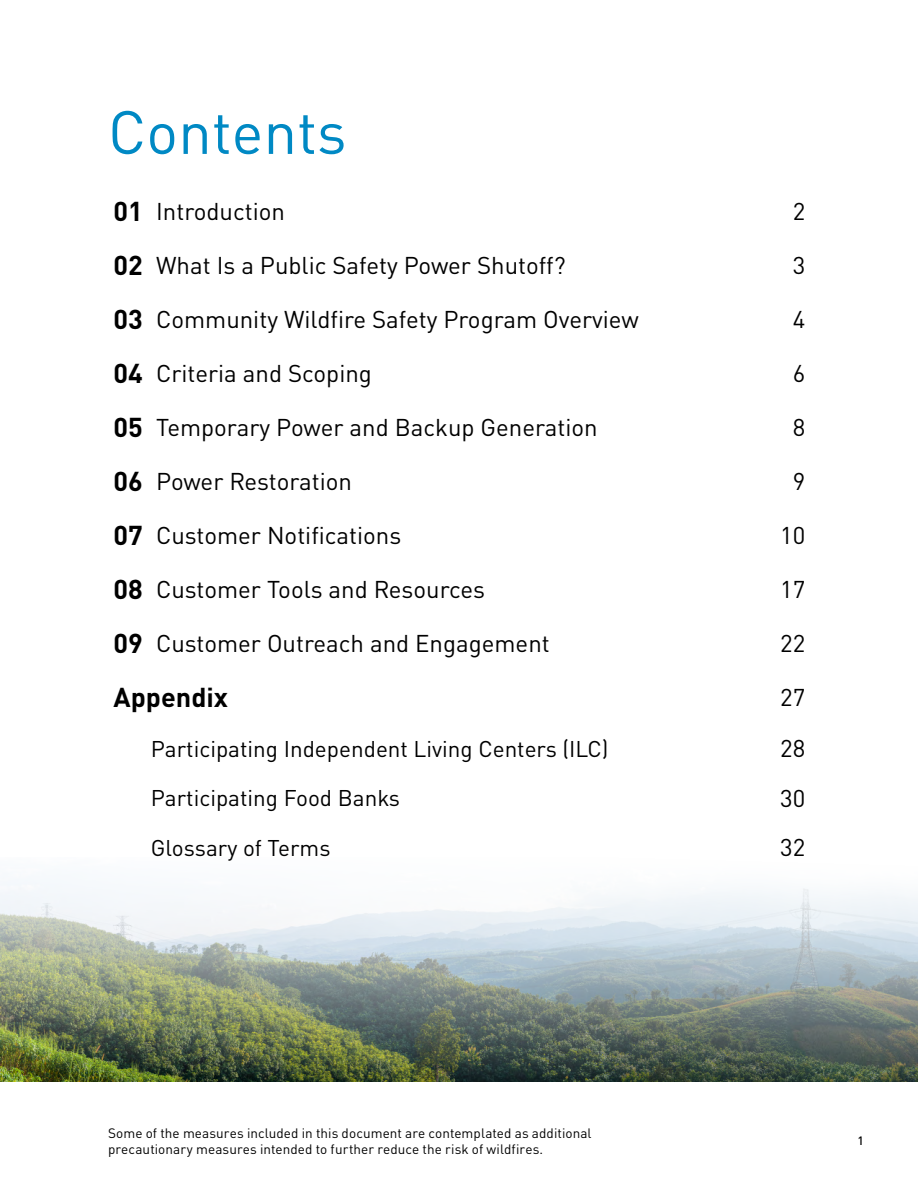
<style>
.page{position:relative;width:918px;height:1188px;background:#fff}
.page>*{position:absolute;margin:0;border:0;box-sizing:border-box;transform-origin:0 0}
.t1{font:60.15px "Qxfjhq DINOT";color:#0089c4}
.t2{font:700 27px "Nmjxws DINOT";color:#000}
.t3{font:24px "Qxfjhq DINOT";color:#000}
.t4{font:22.5px "Qxfjhq DINOT";color:#000}
.t5{font:13.5px/16.2px "Cpjdvk DINOT";letter-spacing:.005em;color:#000}
.t6{font:500 12px "Bwlnvg DINOT";color:#000}
.s1{font-family:"Nmjxws DINOT";font-weight:700;font-size:27px}
</style>
<div class="page">
<img style="left:0;top:880px;width:918px;height:201px">
<h2 class="t1" style="left:108px;top:95px;width:240px">Contents</h2>
<p class="t3" style="left:114px;top:196px;width:173px"><span class="s1">01</span> Introduction</p>
<p class="t3" style="left:793px;top:196px;width:14px">2</p>
<p class="t3" style="left:114px;top:250px;width:454px"><span class="s1">02</span> What Is a Public Safety Power Shutoff?</p>
<p class="t3" style="left:793px;top:250px;width:14px">3</p>
<p class="t3" style="left:114px;top:304px;width:527px"><span class="s1">03</span> Community Wildfire Safety Program Overview</p>
<p class="t3" style="left:793px;top:304px;width:14px">4</p>
<p class="t3" style="left:114px;top:358px;width:260px"><span class="s1">04</span> Criteria and Scoping</p>
<p class="t3" style="left:793px;top:358px;width:14px">6</p>
<p class="t3" style="left:114px;top:412px;width:486px"><span class="s1">05</span> Temporary Power and Backup Generation</p>
<p class="t3" style="left:793px;top:412px;width:14px">8</p>
<p class="t3" style="left:114px;top:466px;width:240px"><span class="s1">06</span> Power Restoration</p>
<p class="t3" style="left:793px;top:466px;width:14px">9</p>
<p class="t3" style="left:114px;top:520px;width:289px"><span class="s1">07</span> Customer Notifications</p>
<p class="t3" style="left:780px;top:520px;width:27px">10</p>
<p class="t3" style="left:114px;top:574px;width:373px"><span class="s1">08</span> Customer Tools and Resources</p>
<p class="t3" style="left:780px;top:574px;width:27px">17</p>
<p class="t3" style="left:114px;top:628px;width:438px"><span class="s1">09</span> Customer Outreach and Engagement</p>
<p class="t3" style="left:780px;top:628px;width:27px">22</p>
<p class="t2" style="left:114px;top:679px;width:116px">Appendix</p>
<p class="t3" style="left:780px;top:682px;width:27px">27</p>
<p class="t4" style="left:151px;top:735px;width:459px">Participating Independent Living Centers (ILC)</p>
<p class="t3" style="left:780px;top:734px;width:27px">28</p>
<p class="t4" style="left:151px;top:784px;width:250px">Participating Food Banks</p>
<p class="t3" style="left:780px;top:783px;width:27px">30</p>
<p class="t4" style="left:151px;top:834px;width:181px">Glossary of Terms</p>
<p class="t3" style="left:780px;top:833px;width:27px">32</p>
<p class="t5" style="left:108px;top:1125px;width:485px">Some of the measures included in this document are contemplated as additional precautionary measures intended to further reduce the risk of wildfires.</p>
<p class="t6" style="left:858px;top:1133px;width:8px">1</p>
</div>
